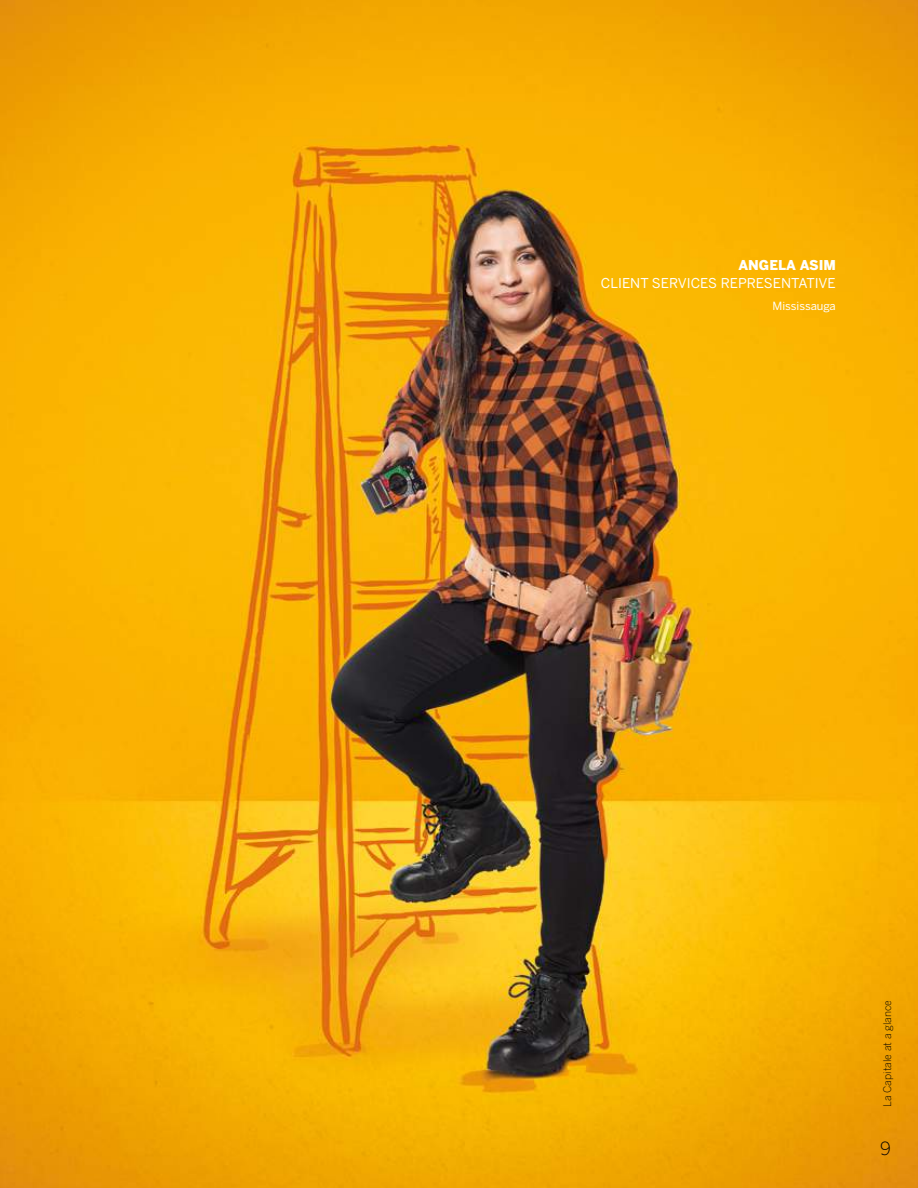
<style>
.page{position:relative;width:918px;height:1188px;background:#fff}
.page>*{position:absolute;margin:0;border:0;box-sizing:border-box;transform-origin:0 0}
.t1{font:300 18px "Benton Sans";color:#000}
.t2{font:13.5px "Benton Sans";color:#fff}
.t3{font:900 13.5px "Benton Sans";color:#fff}
.t4{font:11.25px "Benton Sans";color:#fff}
.t5{font:300 10.5px "Benton Sans";color:#000}
</style>
<div class="page">
<img style="left:0;top:0;width:918px;height:1188px">
<p class="t3" style="left:738px;top:257px;width:99px">ANGELA ASIM</p>
<p class="t2" style="left:601px;top:275px;width:236px">CLIENT SERVICES REPRESENTATIVE</p>
<p class="t4" style="left:772px;top:299px;width:65px">Mississauga</p>
<p class="t5" style="left:881px;top:1107px;width:108px;rotate:-90deg">La Capitale at a glance</p>
<h1 class="t1" style="left:880px;top:1138px;width:12px">9</h1>
</div>
